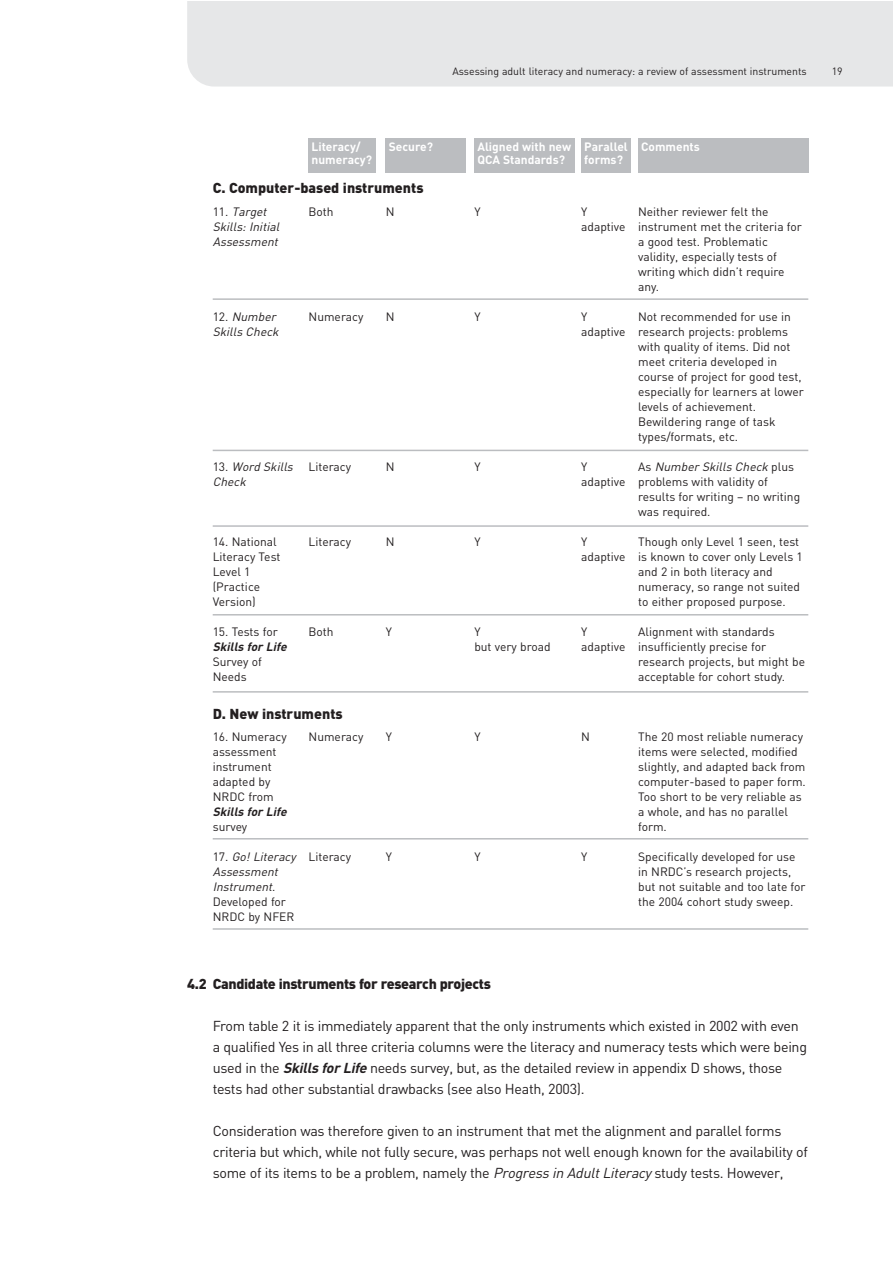
<style>
.page{position:relative;width:893px;height:1263px;background:#fff}
.page>*{position:absolute;margin:0;border:0;box-sizing:border-box;transform-origin:0 0}
.t1{font:14.25px/21px "DIN";letter-spacing:-.02em;color:#231f20}
.t2{font:900 14.25px "DIN";color:#231f20}
.t3{font:900 14.25px "DIN";letter-spacing:-.02em;color:#231f20}
.t4{font:12px/15px "DIN";color:#231f20}
.t5{font:italic 12px/15px "DIN";color:#231f20}
.t6{font:700 12px/13.5px "DIN";color:#fff}
.t7{font:italic 700 12px "DIN";color:#231f20}
.t8{font:10.5px "DIN";color:#231f20}
.s1{font-style:normal}
.s2{font-style:italic}
.s3{font-weight:700;font-style:italic}
</style>
<div class="page">
<div style="left:187px;top:2px;width:705px;height:85px;background:#e6e7e8"></div>
<div style="left:308px;top:138px;width:68px;height:34px;background:#bbbdc0"></div>
<div style="left:386px;top:138px;width:80px;height:34px;background:#bbbdc0"></div>
<div style="left:474px;top:138px;width:100px;height:34px;background:#bbbdc0"></div>
<div style="left:581px;top:138px;width:50px;height:34px;background:#bbbdc0"></div>
<div style="left:638px;top:138px;width:170px;height:34px;background:#bbbdc0"></div>
<hr style="left:213px;top:298px;width:595px;height:2px;background:#bbbdc0">
<hr style="left:213px;top:450px;width:595px;height:1px;background:#bbbdc0">
<hr style="left:213px;top:525px;width:595px;height:2px;background:#bbbdc0">
<hr style="left:213px;top:614px;width:595px;height:2px;background:#bbbdc0">
<hr style="left:213px;top:691px;width:595px;height:2px;background:#bbbdc0">
<hr style="left:213px;top:838px;width:595px;height:2px;background:#bbbdc0">
<hr style="left:213px;top:928px;width:595px;height:2px;background:#bbbdc0">
<p class="t8" style="left:452px;top:67px;width:356px">Assessing adult literacy and numeracy: a review of assessment instruments</p>
<p class="t8" style="left:831px;top:67px;width:12px">19</p>
<p class="t6" style="left:311px;top:141px;width:62px">Literacy/ numeracy?</p>
<p class="t6" style="left:389px;top:141px;width:46px">Secure?</p>
<p class="t6" style="left:477px;top:141px;width:95px">Aligned with new<br>QCA Standards?</p>
<p class="t6" style="left:584px;top:141px;width:45px">Parallel forms?</p>
<p class="t6" style="left:641px;top:141px;width:60px">Comments</p>
<p class="t2" style="left:213px;top:183px;width:212px">C. Computer-based instruments</p>
<p class="t5" style="left:213px;top:205px;width:70px"><span class="s1">1 1 .</span> Target<br>Skills: Initial<br>Assessment</p>
<p class="t5" style="left:213px;top:310px;width:70px"><span class="s1">1 2 .</span> Number<br>Skills Check</p>
<p class="t4" style="left:308px;top:205px;width:27px">Both</p>
<p class="t4" style="left:386px;top:205px;width:10px">N</p>
<p class="t4" style="left:308px;top:310px;width:56px">Numeracy</p>
<p class="t4" style="left:386px;top:310px;width:10px">N</p>
<p class="t5" style="left:213px;top:460px;width:84px"><span class="s1">1 3 .</span> Word Skills<br>Check</p>
<p class="t4" style="left:308px;top:460px;width:44px">Literacy</p>
<p class="t4" style="left:213px;top:535px;width:69px">14. National<br>Literacy Test<br>Level 1 (Practice<br>Version)</p>
<p class="t4" style="left:213px;top:625px;width:67px">15. Tests for</p>
<p class="t7" style="left:213px;top:642px;width:78px">Skills for Life</p>
<p class="t4" style="left:213px;top:655px;width:51px">Survey of<br>Needs</p>
<p class="t4" style="left:308px;top:535px;width:44px">Literacy</p>
<p class="t4" style="left:308px;top:625px;width:27px">Both</p>
<p class="t4" style="left:386px;top:460px;width:10px">N</p>
<p class="t4" style="left:386px;top:535px;width:10px">N</p>
<p class="t4" style="left:386px;top:625px;width:8px">Y</p>
<p class="t4" style="left:474px;top:205px;width:8px">Y</p>
<p class="t4" style="left:474px;top:310px;width:8px">Y</p>
<p class="t4" style="left:474px;top:460px;width:8px">Y</p>
<p class="t4" style="left:474px;top:535px;width:8px">Y</p>
<p class="t4" style="left:474px;top:625px;width:78px">Y<br>but very broad</p>
<p class="t4" style="left:581px;top:205px;width:46px">Y adaptive</p>
<p class="t4" style="left:581px;top:310px;width:46px">Y adaptive</p>
<p class="t4" style="left:581px;top:460px;width:46px">Y adaptive</p>
<p class="t4" style="left:581px;top:535px;width:46px">Y adaptive</p>
<p class="t4" style="left:581px;top:625px;width:46px">Y adaptive</p>
<p class="t4" style="left:638px;top:205px;width:165px">Neither reviewer felt the instrument met the criteria for a good test. Problematic validity, especially tests of writing which didn’t require any.</p>
<p class="t4" style="left:638px;top:310px;width:167px">Not recommended for use in research projects: problems with quality of items. Did not meet criteria developed in course of project for good test, especially for learners at lower levels of achievement.<br>Bewildering range of task types/formats, etc.</p>
<p class="t4" style="left:638px;top:460px;width:163px">As <span class="s2">Number Skills Check</span> p l u s problems with validity of results for writing – no writing was required.</p>
<p class="t4" style="left:638px;top:535px;width:166px">Though only Level 1 seen, test is known to cover only Levels 1 and 2 in both literacy and numeracy, so range not suited to either proposed purpose.</p>
<p class="t4" style="left:638px;top:625px;width:168px">Alignment with standards insufficiently precise for research projects, but might be acceptable for cohort study.</p>
<p class="t2" style="left:213px;top:708px;width:131px">D. New instruments</p>
<p class="t4" style="left:213px;top:730px;width:75px">16. Numeracy assessment instrument adapted by<br>NRDC from</p>
<p class="t7" style="left:213px;top:807px;width:78px">Skills for Life</p>
<p class="t4" style="left:213px;top:820px;width:36px">survey</p>
<p class="t5" style="left:213px;top:850px;width:87px"><span class="s1">1 7 .</span> Go! Literacy<br>Assessment<br>Instrument<span class="s1">.<br>Developed for<br>NRDC by NFER</span></p>
<p class="t4" style="left:308px;top:730px;width:56px">Numeracy</p>
<p class="t4" style="left:308px;top:850px;width:44px">Literacy</p>
<p class="t4" style="left:386px;top:730px;width:8px">Y</p>
<p class="t4" style="left:386px;top:850px;width:8px">Y</p>
<p class="t4" style="left:474px;top:730px;width:8px">Y</p>
<p class="t4" style="left:474px;top:850px;width:8px">Y</p>
<p class="t4" style="left:581px;top:730px;width:10px">N</p>
<p class="t4" style="left:581px;top:850px;width:8px">Y</p>
<p class="t4" style="left:638px;top:730px;width:169px">The 20 most reliable numeracy items were selected, modified slightly, and adapted back from computer-based to paper form.<br>Too short to be very reliable as a whole, and has no parallel form.</p>
<p class="t4" style="left:638px;top:850px;width:169px">Specifically developed for use in NRDC’s research projects, but not suitable and too late for the 2004 cohort study sweep.</p>
<p class="t3" style="left:187px;top:978px;width:305px">4.2 Candidate instruments for research projects</p>
<p class="t1" style="left:213px;top:1017px;width:596px">From table 2 it is immediately apparent that the only instruments which existed in 2002 with even a qualified Yes in all three criteria columns were the literacy and numeracy tests which were being used in the <span class="s3">Skills for Life</span>needs survey, but, as the detailed review in appendix D shows, those tests had other substantial drawbacks (see also Heath, 2003).</p>
<p class="t1" style="left:213px;top:1122px;width:596px">Consideration was therefore given to an instrument that met the alignment and parallel forms criteria but which, while not fully secure, was perhaps not well enough known for the availability of some of its items to be a problem, namely the <span class="s2">Progress in AdultLiteracy</span>study tests. However,</p>
</div>
